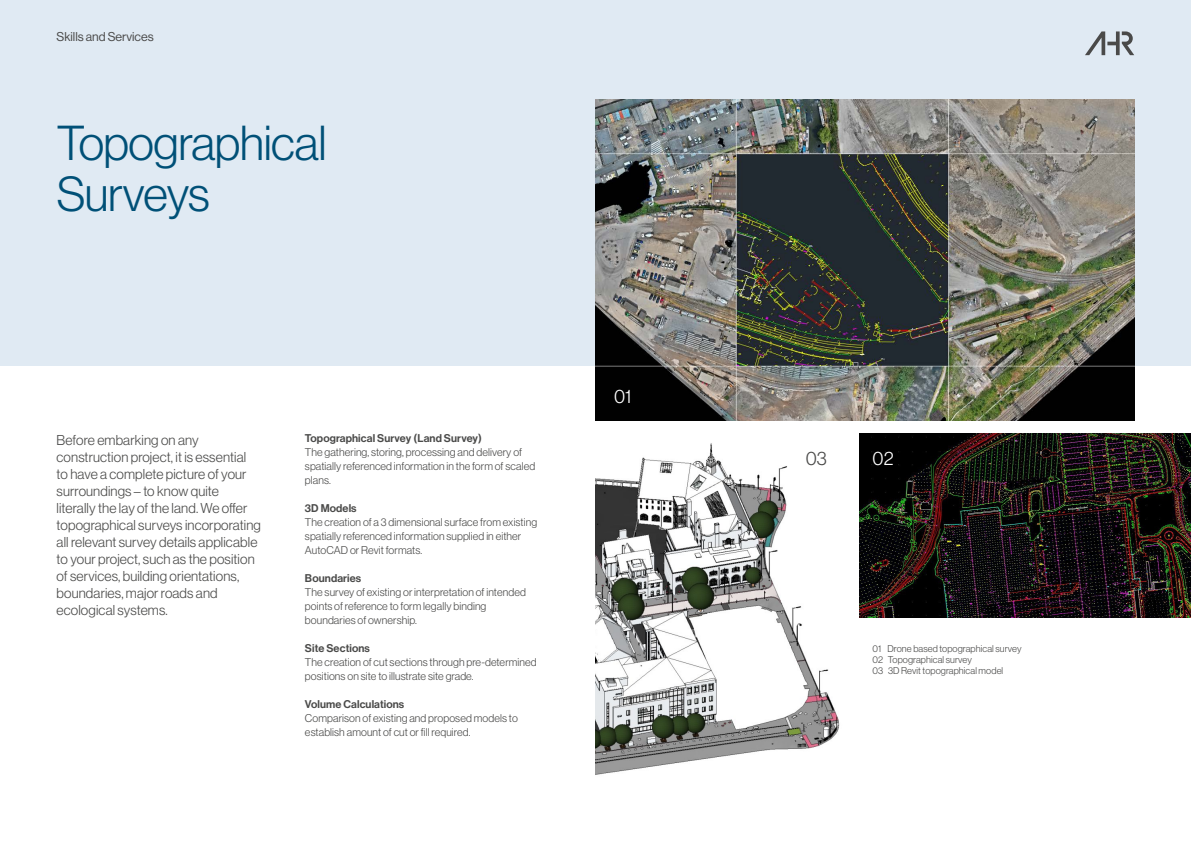
<style>
.page{position:relative;width:1191px;height:842px;background:#fff}
.page>*{position:absolute;margin:0;border:0;box-sizing:border-box;transform-origin:0 0}
.t1{font:48px/51px "N Haas Grotesk DS Pro 45 Lt";letter-spacing:-.01em;color:#005077}
.t2{font:19px "N Haas Grotesk DS Pro 45 Lt";color:#fff}
.t3{font:19px "N Haas Grotesk DS Pro 45 Lt";color:#4a4a49}
.t4{font:14px/17px "N Haas Grotesk DS Pro 45 Lt";letter-spacing:.01em;color:#4a4a49}
.t5{font:12.5px "N Haas Grotesk DS Pro 55 Rg";color:#4a4a49}
.t6{font:11px/14px "N Haas Grotesk DS Pro 45 Lt";letter-spacing:.01em;color:#4a4a49}
.t7{font:11px "N Haas Grotesk DS Pro 65 Md";letter-spacing:.01em;color:#4a4a49}
.t8{font:9.6px/11px "N Haas Grotesk DS Pro 45 Lt";letter-spacing:.01em;color:#4a4a49}
</style>
<div class="page">
<div style="left:0;top:0;width:1191px;height:366px;background:#e0eaf3"></div>
<img style="left:596px;top:99px;width:538px;height:322px">
<img style="left:596px;top:443px;width:244px;height:332px">
<img style="left:859px;top:434px;width:332px;height:184px">
<svg style="left:1085px;top:31px;width:49px;height:24px"></svg>
<p class="t5" style="left:57px;top:29px;width:99px">Skills and Services</p>
<h1 class="t1" style="left:57px;top:118px;width:271px">Topographical<br>Surveys</h1>
<p class="t4" style="left:57px;top:431px;width:206px">Before embarking on any construction project, it is essential to have a complete picture of your surroundings – to know quite literally the lay of the land. We offer topographical surveys incorporating all relevant survey details applicable to your project, such as the position of services, building orientations, boundaries, major roads and ecological systems.</p>
<p class="t7" style="left:305px;top:432px;width:178px">Topographical Survey (Land Survey)</p>
<p class="t6" style="left:305px;top:445px;width:232px">The gathering, storing, processing and delivery of spatially referenced information in the form of scaled plans.</p>
<p class="t7" style="left:305px;top:502px;width:53px">3D Models</p>
<p class="t6" style="left:305px;top:515px;width:234px">The creation of a 3 dimensional surface from existing spatially referenced information supplied in either<br>AutoCAD or Revit formats.</p>
<p class="t7" style="left:305px;top:572px;width:58px">Boundaries</p>
<p class="t6" style="left:305px;top:585px;width:222px">The survey of existing or interpretation of intended points of reference to form legally binding boundaries of ownership.</p>
<p class="t7" style="left:305px;top:642px;width:66px">Site Sections</p>
<p class="t6" style="left:305px;top:655px;width:233px">The creation of cut sections through pre-determined positions on site to illustrate site grade.</p>
<p class="t7" style="left:305px;top:698px;width:101px">Volume Calculations</p>
<p class="t6" style="left:305px;top:711px;width:214px">Comparison of existing and proposed models to establish amount of cut or fill required.</p>
<h2 class="t2" style="left:614px;top:386px;width:19px">01</h2>
<h2 class="t3" style="left:805px;top:448px;width:23px">03</h2>
<h2 class="t2" style="left:872px;top:448px;width:23px">02</h2>
<p class="t8" style="left:872px;top:643px;width:150px">01 Drone based topographical survey<br>02 Topographical survey<br>03 3D Revit topographical model</p>
</div>
